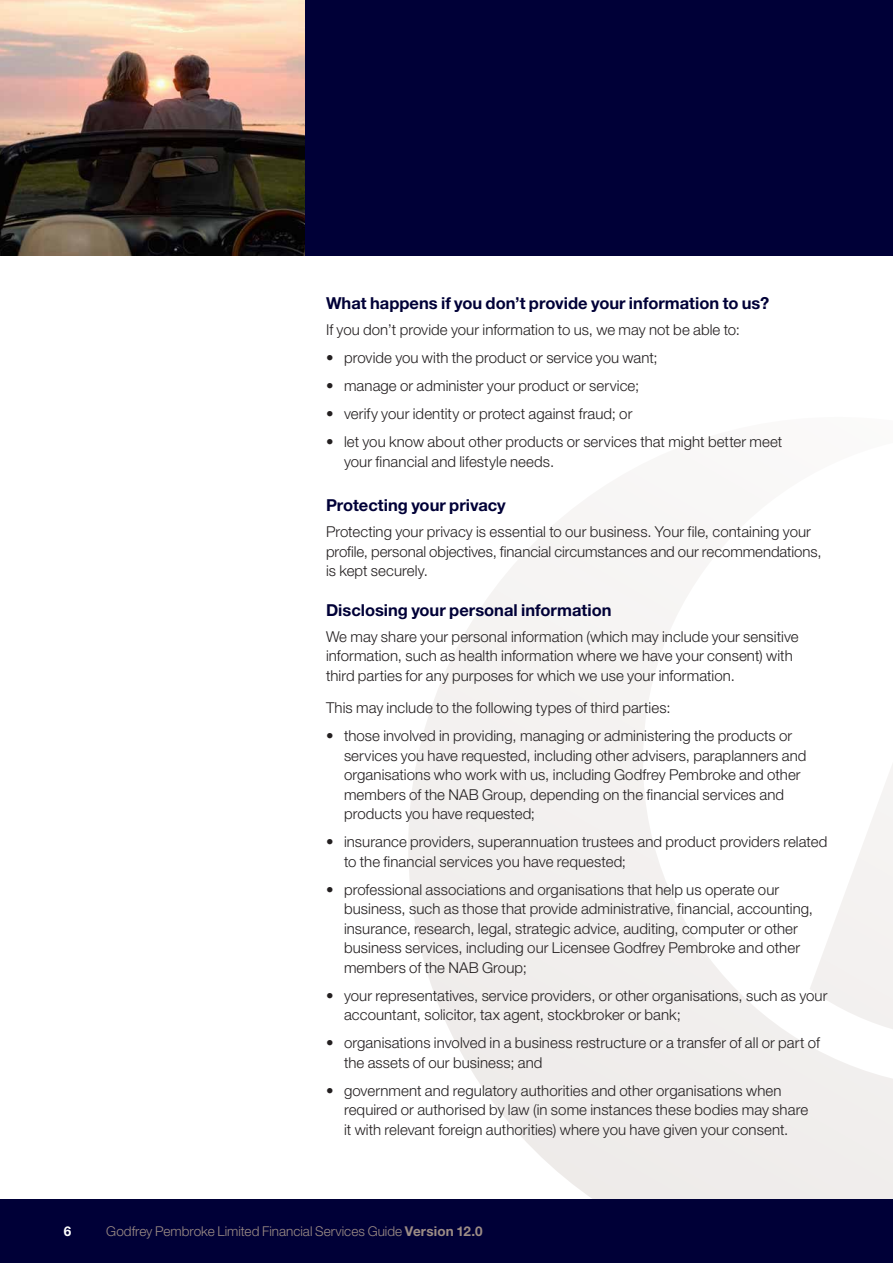
<style>
.page{position:relative;width:893px;height:1263px;background:#fff}
.page>*{position:absolute;margin:0;border:0;box-sizing:border-box;transform-origin:0 0}
.t1{font:700 16.5px "Helvetica Neue LT Std";color:#000037}
.t2{font:300 15px/19.5px "Helvetica Neue LT Std";letter-spacing:.005em;color:#231f20}
.t3{font:300 13.5px "Helvetica Neue LT Std";color:#9d8d85}
.t4{font:700 13.5px "Helvetica Neue LT Std";color:#fff}
.s1{font-weight:700}
</style>
<div class="page">
<svg style="left:408px;top:502px;width:485px;height:697px"></svg>
<div style="left:0;top:1199px;width:893px;height:64px;background:#000037"></div>
<div style="left:0;top:0;width:893px;height:255px;background:#000037"></div>
<img style="left:0;top:0;width:305px;height:255px">
<p class="t1" style="left:326px;top:293px;width:445px">What happens if you don’t provide your information to us?</p>
<p class="t2" style="left:326px;top:320px;width:415px">If you don’t provide your information to us, we may not be able to:</p>
<p class="t2" style="left:326px;top:348px;width:333px">• provide you with the product or service you want;</p>
<p class="t2" style="left:326px;top:376px;width:315px">• manage or administer your product or service;</p>
<p class="t2" style="left:326px;top:404px;width:308px">• verify your identity or protect against fraud; or</p>
<p class="t2" style="left:344px;top:432px;width:440px;text-indent:-18px">• let you know about other products or services that might better meet your financial and lifestyle needs.</p>
<p class="t1" style="left:326px;top:495px;width:181px">Protecting your privacy</p>
<p class="t2" style="left:326px;top:522px;width:497px">Protecting your privacy is essential to our business. Your file, containing your profile, personal objectives, financial circumstances and our recommendations, is kept securely.</p>
<p class="t1" style="left:326px;top:600px;width:287px">Disclosing your personal information</p>
<p class="t2" style="left:326px;top:626px;width:474px">We may share your personal information (which may include your sensitive information, such as health information where we have your consent) with third parties for any purposes for which we use your information.</p>
<p class="t2" style="left:326px;top:698px;width:346px">This may include to the following types of third parties:</p>
<p class="t2" style="left:344px;top:726px;width:464px;text-indent:-18px">• those involved in providing, managing or administering the products or services you have requested, including other advisers, paraplanners and organisations who work with us, including Godfrey Pembroke and other members of the NAB Group, depending on the financial services and products you have requested;</p>
<p class="t2" style="left:344px;top:832px;width:485px;text-indent:-18px">• insurance providers, superannuation trustees and product providers related to the financial services you have requested;</p>
<p class="t2" style="left:344px;top:879px;width:471px;text-indent:-18px">• professional associations and organisations that help us operate our business, such as those that provide administrative, financial, accounting, insurance, research, legal, strategic advice, auditing, computer or other business services, including our Licensee Godfrey Pembroke and other members of the NAB Group;</p>
<p class="t2" style="left:344px;top:985px;width:485px;text-indent:-18px">• your representatives, service providers, or other organisations, such as your accountant, solicitor, tax agent, stockbroker or bank;</p>
<p class="t2" style="left:344px;top:1033px;width:478px;text-indent:-18px">• organisations involved in a business restructure or a transfer of all or part of the assets of our business; and</p>
<p class="t2" style="left:344px;top:1080px;width:466px;text-indent:-18px">• government and regulatory authorities and other organisations when required or authorised by law (in some instances these bodies may share it with relevant foreign authorities) where you have given your consent.</p>
<p class="t4" style="left:64px;top:1223px;width:9px">6</p>
<p class="t3" style="left:106px;top:1223px;width:378px">Godfrey Pembroke Limited Financial Services Guide <span class="s1">Version 12.0</span></p>
</div>
